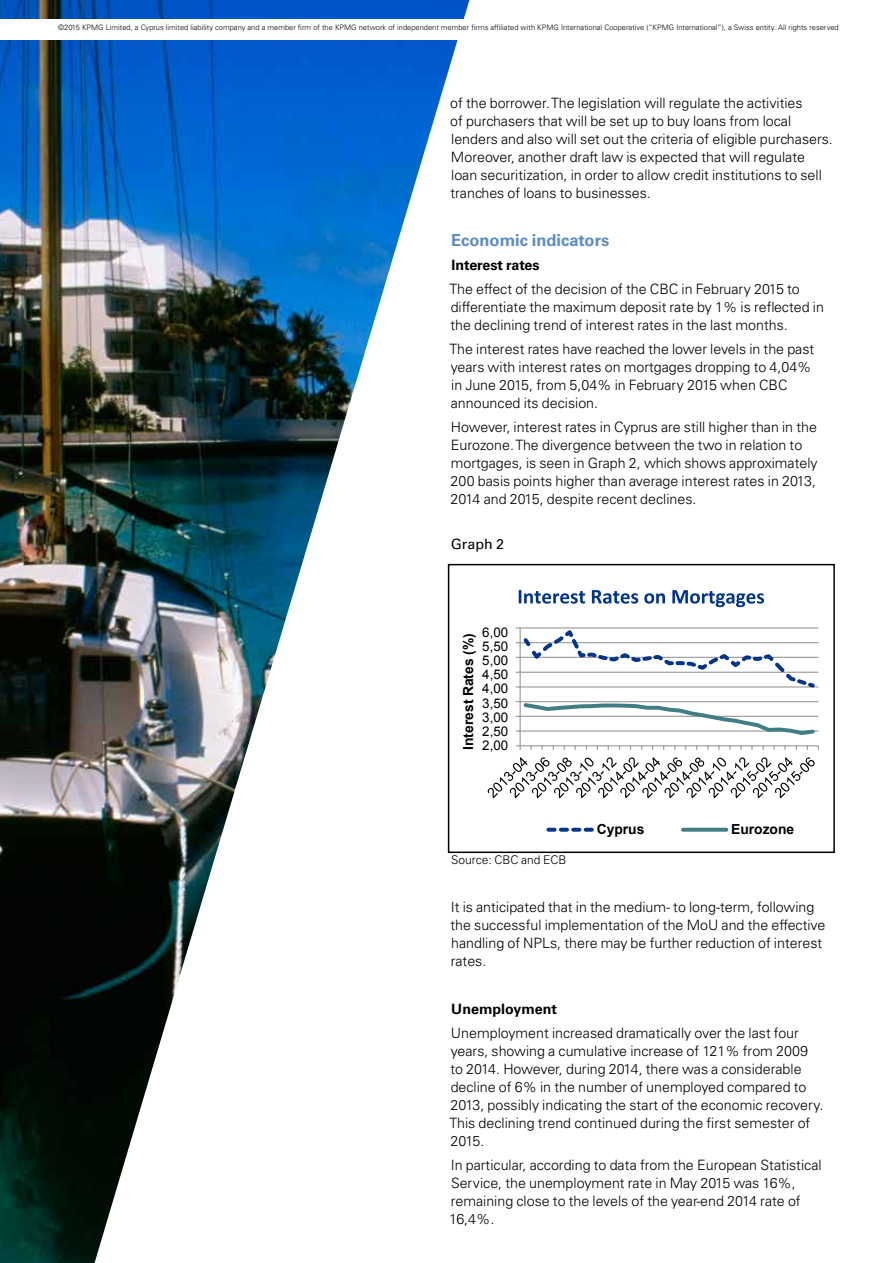
<style>
.page{position:relative;width:893px;height:1263px;background:#fff}
.page>*{position:absolute;margin:0;border:0;box-sizing:border-box;transform-origin:0 0}
.t1{font:700 16.5px "Univers LT Std";color:#5c8cc2}
.t2{font:300 14.25px/18px "Univers LT Std";color:#000}
.t3{font:700 14.25px "Univers LT Std";color:#000}
.t4{font:14.25px "Univers LT Std";color:#000}
.t5{font:700 13.8px "Arial";color:#000}
.t6{font:13.35px "Arial";color:#000}
.t7{font:300 12px "Univers LT Std";color:#000}
.t8{font:300 7.5px "Univers LT Std";color:#000}
</style>
<div class="page">
<div style="left:448px;top:564px;width:387px;height:289px;border:2px solid #000"></div>
<img style="left:0;top:0;width:469px;height:1263px">
<hr style="left:520px;top:701px;width:298px;height:1px;background:#a2a2a2">
<hr style="left:520px;top:716px;width:298px;height:1px;background:#a2a2a2">
<hr style="left:520px;top:730px;width:298px;height:2px;background:#a2a2a2">
<hr style="left:519px;top:628px;width:2px;height:118px;background:#a2a2a2">
<hr style="left:520px;top:745px;width:298px;height:1px;background:#a2a2a2">
<svg style="left:516px;top:745px;width:5px;height:5px"></svg>
<svg style="left:516px;top:627px;width:302px;height:63px"></svg>
<svg style="left:516px;top:700px;width:301px;height:37px"></svg>
<svg style="left:488px;top:757px;width:327px;height:41px"></svg>
<svg style="left:548px;top:828px;width:44px;height:4px"></svg>
<svg style="left:683px;top:828px;width:43px;height:4px"></svg>
<svg style="left:519px;top:590px;width:66px;height:14px"></svg>
<svg style="left:592px;top:590px;width:46px;height:14px"></svg>
<svg style="left:644px;top:593px;width:21px;height:11px"></svg>
<svg style="left:672px;top:590px;width:92px;height:17px"></svg>
<div style="left:0;top:19px;width:469px;height:20px;background:#fff"></div>
<p class="t8" style="left:58px;top:23px;width:782px">©2015 KPMG Limited, a Cyprus limited liability company and a member firm of the KPMG network of independent member firms affiliated with KPMG International Cooperative (“KPMG International”), a Swiss entity. All rights reserved</p>
<p class="t2" style="left:450px;top:94px;width:384px">of the borrower. The legislation will regulate the activities<br>of purchasers that will be set up to buy loans from local lenders and also will set out the criteria of eligible purchasers.<br>Moreover, another draft law is expected that will regulate loan securitization, in order to allow credit institutions to sell tranches of loans to businesses.</p>
<p class="t1" style="left:451px;top:231px;width:160px">Economic indicators</p>
<p class="t3" style="left:451px;top:257px;width:90px">Interest rates</p>
<p class="t2" style="left:450px;top:280px;width:376px">The effect of the decision of the CBC in February 2015 to differentiate the maximum deposit rate by 1% is reflected in the declining trend of interest rates in the last months.</p>
<p class="t2" style="left:450px;top:340px;width:366px">The interest rates have reached the lower levels in the past years with interest rates on mortgages dropping to 4,04% in June 2015, from 5,04% in February 2015 when CBC announced its decision.</p>
<p class="t2" style="left:451px;top:418px;width:369px">However, interest rates in Cyprus are still higher than in the Eurozone. The divergence between the two in relation to mortgages, is seen in Graph 2, which shows approximately 200 basis points higher than average interest rates in 2013, 2014 and 2015, despite recent declines.</p>
<p class="t4" style="left:451px;top:536px;width:55px">Graph 2</p>
<p class="t6" style="left:482px;top:623px;width:27px">6,00</p>
<p class="t5" style="left:459px;top:750px;width:118px;rotate:-90deg">Interest Rates (%)</p>
<p class="t6" style="left:482px;top:637px;width:27px">5,50</p>
<p class="t6" style="left:482px;top:652px;width:27px">5,00</p>
<p class="t6" style="left:482px;top:666px;width:27px">4,50</p>
<p class="t6" style="left:482px;top:680px;width:27px">4,00</p>
<p class="t6" style="left:482px;top:694px;width:27px">3,50</p>
<p class="t6" style="left:482px;top:708px;width:27px">3,00</p>
<p class="t6" style="left:482px;top:722px;width:27px">2,50</p>
<p class="t6" style="left:482px;top:737px;width:27px">2,00</p>
<p class="t5" style="left:597px;top:820px;width:49px">Cyprus</p>
<p class="t5" style="left:731px;top:820px;width:65px">Eurozone</p>
<p class="t7" style="left:451px;top:853px;width:117px">Source: CBC and ECB</p>
<p class="t2" style="left:450px;top:898px;width:376px">It is anticipated that in the medium- to long-term, following the successful implementation of the MoU and the effective handling of NPLs, there may be further reduction of interest rates.</p>
<p class="t3" style="left:451px;top:1001px;width:107px">Unemployment</p>
<p class="t2" style="left:450px;top:1024px;width:375px">Unemployment increased dramatically over the last four years, showing a cumulative increase of 121% from 2009<br>to 2014. However, during 2014, there was a considerable decline of 6% in the number of unemployed compared to 2013, possibly indicating the start of the economic recovery.<br>This declining trend continued during the first semester of 2015.</p>
<p class="t2" style="left:449px;top:1156px;width:374px">In particular, according to data from the European Statistical Service, the unemployment rate in May 2015 was 16%, remaining close to the levels of the year-end 2014 rate of 16,4%.</p>
</div>
